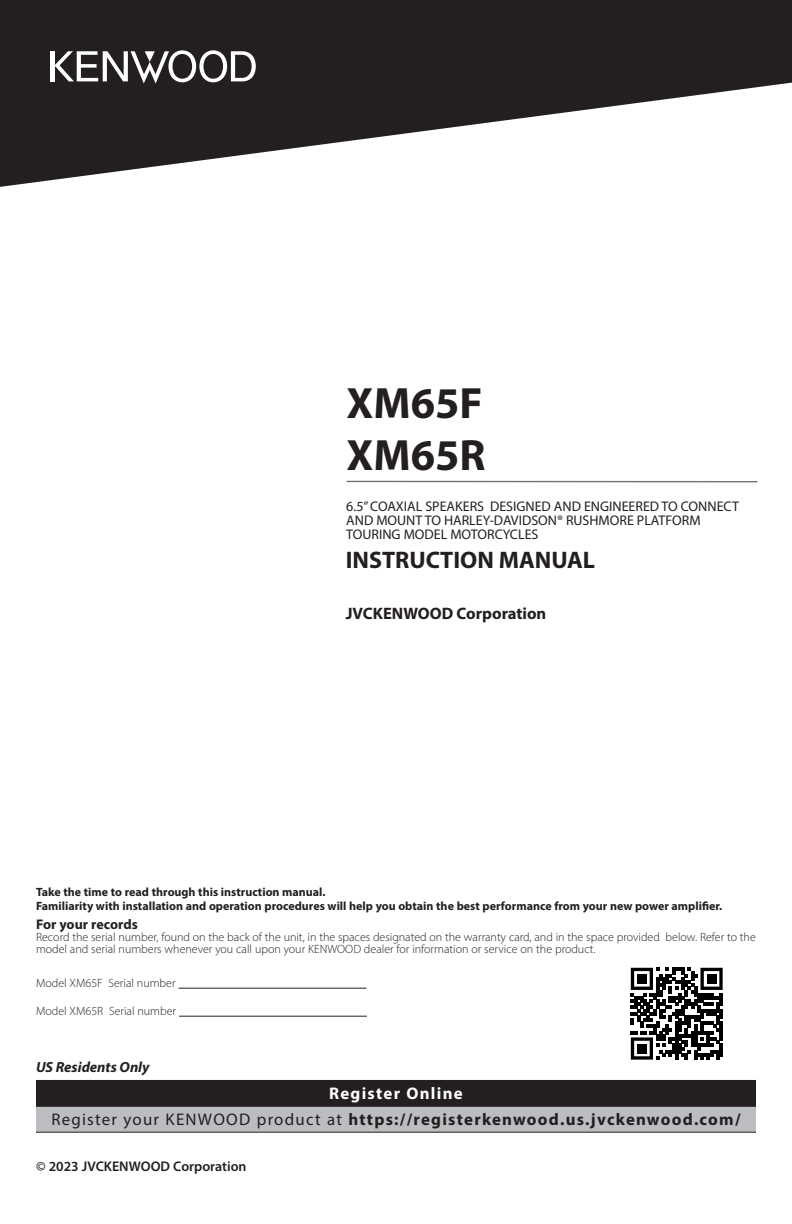
<style>
.page{position:relative;width:792px;height:1224px;background:#fff}
.page>*{position:absolute;margin:0;border:0;box-sizing:border-box;transform-origin:0 0}
.t1{font:700 44px "Myriad Pro";color:#231f20}
.t2{font:700 24px "Myriad Pro";color:#231f20}
.t3{font:700 16.8px "Myriad Pro";letter-spacing:.075em;color:#231f20}
.t4{font:700 16.8px "Myriad Pro";letter-spacing:.075em;color:#fff}
.t5{font:700 16.6px "Myriad Pro";color:#231f20}
._7P-BI{font:italic 700 14.8px "Myriad Pro";color:#231f20}
.t6{font:14px/14px "Myriad Pro";color:#231f20}
.t7{font:600 14px "Myriad Pro";color:#231f20}
.t8{font:700 14px "Myriad Pro";color:#231f20}
.t9{font:300 12px/12px "Myriad Pro";color:#231f20}
.t10{font:700 12px "Myriad Pro";color:#231f20}
.s1{font-weight:400}
</style>
<div class="page">
<hr style="left:178px;top:988px;width:188px;height:1px;background:#231f20">
<hr style="left:179px;top:1016px;width:188px;height:1px;background:#231f20">
<hr style="left:346px;top:481px;width:411px;height:1px;background:#727477">
<svg style="left:0;top:0;width:792px;height:187px;fill:#231f20"></svg>
<hr style="left:50px;top:51px;width:4px;height:30px;background:#fff">
<svg style="left:54px;top:50px;width:202px;height:34px"></svg>
<div style="left:36px;top:1080px;width:720px;height:26px;background:#231f20"></div>
<div style="left:36px;top:1106px;width:720px;height:26px;background:#bcbdc0"></div>
<hr style="left:36px;top:1106px;width:720px;height:1px;background:#231f20">
<hr style="left:36px;top:1132px;width:720px;height:1px;background:#231f20">
<svg style="left:631px;top:968px;width:92px;height:92px"></svg>
<div style="left:637px;top:974px;width:10px;height:10px;background:#000"></div>
<div style="left:707px;top:974px;width:9px;height:10px;background:#000"></div>
<div style="left:637px;top:1044px;width:10px;height:9px;background:#000"></div>
<p class="t1" style="left:346px;top:374px;width:138px">XM65F</p>
<p class="t1" style="left:346px;top:427px;width:141px">XM65R</p>
<p class="t6" style="left:346px;top:499px;width:394px">6.5” COAXIAL SPEAKERS DESIGNED AND ENGINEERED TO CONNECT<br>AND MOUNT TO HARLEY-DAVIDSON® RUSHMORE PLATFORM<br>TOURING MODEL MOTORCYCLES</p>
<p class="t2" style="left:346px;top:544px;width:251px">INSTRUCTION MANUAL</p>
<p class="t5" style="left:346px;top:603px;width:202px">JVCKENWOOD Corporation</p>
<p class="t10" style="left:36px;top:884px;width:291px">Take the time to read through this instruction manual.</p>
<p class="t10" style="left:36px;top:898px;width:688px">Familiarity with installation and operation procedures will help you obtain the best performance from your new power amplifier.</p>
<p class="t8" style="left:36px;top:915px;width:103px">For your records</p>
<p class="t9" style="left:36px;top:931px;width:721px">Record the serial number, found on the back of the unit, in the spaces designated on the warranty card, and in the space provided below. Refer to the model and serial numbers whenever you call upon your KENWOOD dealer for information or service on the product.</p>
<p class="t9" style="left:36px;top:977px;width:141px">Model XM65F Serial number</p>
<p class="t9" style="left:36px;top:1005px;width:142px">Model XM65R Serial number</p>
<p class="_7P-BI" style="left:36px;top:1058px;width:115px">US Residents Only</p>
<p class="t4" style="left:329px;top:1082px;width:135px">Register Online</p>
<p class="t3" style="left:51px;top:1108px;width:691px"><span class="s1">Register your KENWOOD product at</span> https://registerkenwood.us.jvckenwood.com/</p>
<p class="t7" style="left:36px;top:1157px;width:212px">© 2023 JVCKENWOOD Corporation</p>
</div>
